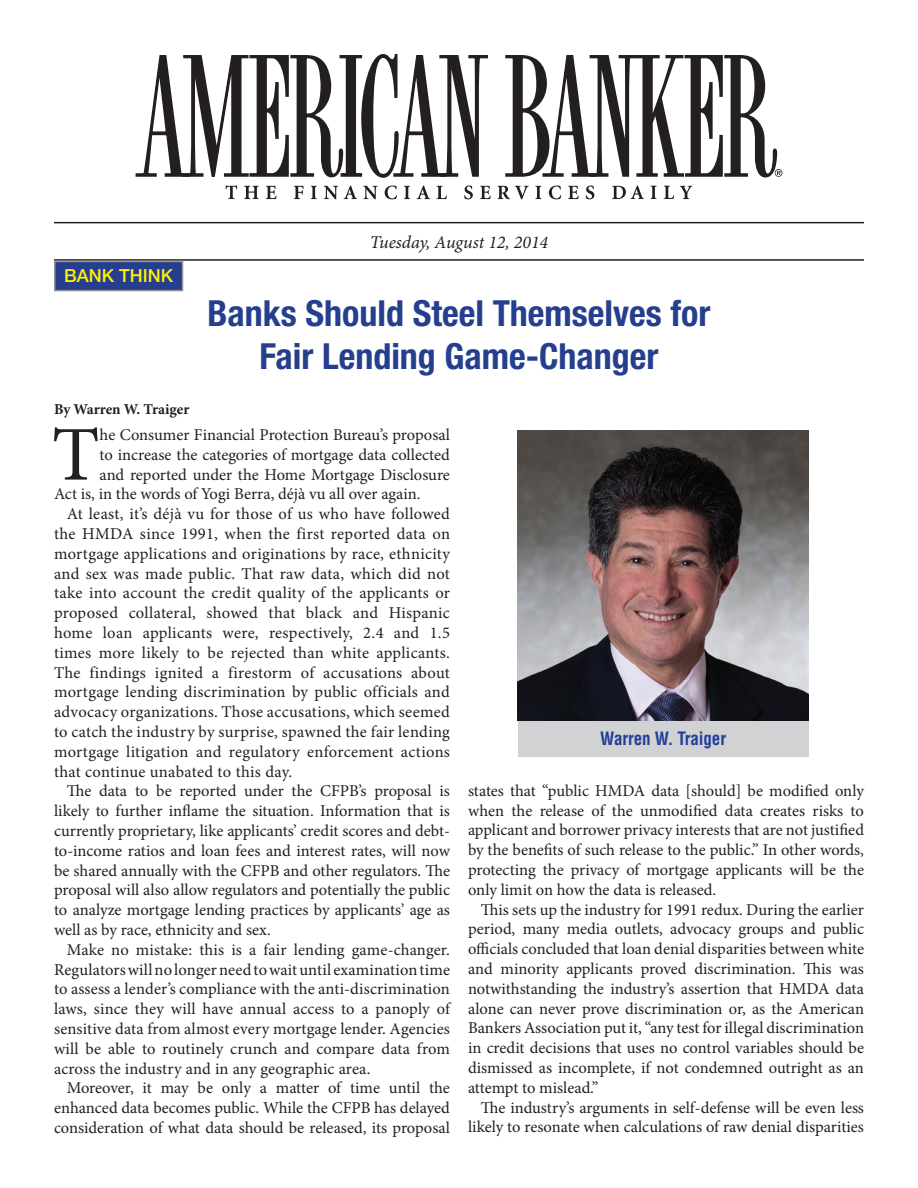
<style>
.page{position:relative;width:918px;height:1188px;background:#fff}
.page>*{position:absolute;margin:0;border:0;box-sizing:border-box;transform-origin:0 0}
.t1{font:77.4px "Minion Pro";color:#231f20}
.t2{font:700 condensed 36px/43.2px "Helvetica Neue LT Std";color:#253f8e;text-align:center}
.t3{font:italic 18px "Minion Pro";letter-spacing:-.005em;color:#231f20}
.t4{font:700 condensed 18px "Helvetica LT Std";letter-spacing:-.005em;color:#223f99;scale:.95 1}
.t5{font:500 18px "Helvetica Neue LT Std";color:#fff101}
.t6{font:16.5px/19.8px "Minion Pro";letter-spacing:.005em;color:#231f20;text-align:justify}
.t7{font:700 15px "Minion Pro";letter-spacing:-.005em;color:#231f20}
</style>
<div class="page">
<hr style="left:54px;top:222px;width:810px;height:1px;background:#231f20">
<hr style="left:54px;top:259px;width:810px;height:2px;background:#231f20">
<svg style="left:135px;top:54px;width:353px;height:124px"></svg>
<svg style="left:505px;top:55px;width:277px;height:123px"></svg>
<svg style="left:226px;top:185px;width:11px;height:14px"></svg>
<svg style="left:244px;top:186px;width:15px;height:13px"></svg>
<svg style="left:266px;top:186px;width:11px;height:13px"></svg>
<svg style="left:294px;top:186px;width:10px;height:13px"></svg>
<svg style="left:311px;top:186px;width:6px;height:13px"></svg>
<svg style="left:324px;top:186px;width:14px;height:13px"></svg>
<svg style="left:344px;top:186px;width:13px;height:13px"></svg>
<svg style="left:363px;top:186px;width:15px;height:13px"></svg>
<svg style="left:385px;top:186px;width:12px;height:13px"></svg>
<svg style="left:404px;top:186px;width:6px;height:13px"></svg>
<svg style="left:417px;top:186px;width:13px;height:13px"></svg>
<svg style="left:436px;top:186px;width:11px;height:13px"></svg>
<svg style="left:464px;top:186px;width:9px;height:13px"></svg>
<svg style="left:480px;top:186px;width:11px;height:13px"></svg>
<svg style="left:497px;top:186px;width:32px;height:13px"></svg>
<svg style="left:535px;top:186px;width:6px;height:13px"></svg>
<svg style="left:549px;top:186px;width:12px;height:13px"></svg>
<svg style="left:568px;top:186px;width:11px;height:13px"></svg>
<svg style="left:586px;top:186px;width:8px;height:13px"></svg>
<svg style="left:612px;top:185px;width:32px;height:14px"></svg>
<svg style="left:651px;top:186px;width:6px;height:13px"></svg>
<svg style="left:664px;top:186px;width:10px;height:13px"></svg>
<svg style="left:680px;top:186px;width:12px;height:13px"></svg>
<div style="left:55px;top:261px;width:128px;height:30px;background:#253f8e"></div>
<div style="left:54px;top:261px;width:129px;height:30px;border:2px solid #939598"></div>
<div style="left:518px;top:721px;width:291px;height:35px;background:#d1d2d4"></div>
<img style="left:518px;top:430px;width:290px;height:291px">
<p class="t5" style="left:64px;top:265px;width:111px">BANK THINK</p>
<p class="t7" style="left:54px;top:400px;width:137px">By Warren W. Traiger</p>
<p class="t3" style="left:370px;top:231px;width:180px">Tuesday, August 12, 2014</p>
<h2 class="t2" style="left:208px;top:291px;width:504px">Banks Should Steel Themselves for<br>Fair Lending Game-Changer</h2>
<h1 class="t1" style="left:52px;top:403px;width:49px">T</h1>
<p class="t6" style="left:100px;top:425px;width:352px">he Consumer Financial Protection Bureau’s proposal</p>
<p class="t6" style="left:100px;top:445px;width:352px">to increase the categories of mortgage data collected</p>
<p class="t6" style="left:100px;top:465px;width:352px">and reported under the Home Mortgage Disclosure</p>
<p class="t6" style="left:54px;top:484px;width:368px">Act is, in the words of Yogi Berra, déjà vu all over again.</p>
<p class="t6" style="left:67px;top:504px;width:385px">At least, it’s déjà vu for those of us who have followed</p>
<p class="t6" style="left:54px;top:524px;width:398px">the HMDA since 1991, when the first reported data on</p>
<p class="t6" style="left:54px;top:544px;width:397px">mortgage applications and originations by race, ethnicity</p>
<p class="t6" style="left:54px;top:564px;width:397px">and sex was made public. That raw data, which did not</p>
<p class="t6" style="left:54px;top:583px;width:398px">take into account the credit quality of the applicants or</p>
<p class="t6" style="left:54px;top:603px;width:397px">proposed collateral, showed that black and Hispanic</p>
<p class="t6" style="left:54px;top:623px;width:397px">home loan applicants were, respectively, 2.4 and 1.5</p>
<p class="t6" style="left:54px;top:643px;width:398px">times more likely to be rejected than white applicants.</p>
<p class="t6" style="left:54px;top:663px;width:398px">The findings ignited a firestorm of accusations about</p>
<p class="t6" style="left:54px;top:682px;width:397px">mortgage lending discrimination by public officials and</p>
<p class="t6" style="left:54px;top:702px;width:397px">advocacy organizations. Those accusations, which seemed</p>
<p class="t6" style="left:54px;top:722px;width:398px">to catch the industry by surprise, spawned the fair lending</p>
<p class="t6" style="left:54px;top:742px;width:397px">mortgage litigation and regulatory enforcement actions</p>
<p class="t6" style="left:54px;top:762px;width:240px">that continue unabated to this day.</p>
<p class="t6" style="left:67px;top:781px;width:385px">The data to be reported under the CFPB’s proposal is</p>
<p class="t6" style="left:54px;top:801px;width:397px">likely to further inflame the situation. Information that is</p>
<p class="t6" style="left:54px;top:821px;width:397px">currently proprietary, like applicants’ credit scores and debt-</p>
<p class="t6" style="left:54px;top:841px;width:397px">to-income ratios and loan fees and interest rates, will now</p>
<p class="t6" style="left:54px;top:861px;width:398px">be shared annually with the CFPB and other regulators. The</p>
<p class="t6" style="left:54px;top:880px;width:397px">proposal will also allow regulators and potentially the public</p>
<p class="t6" style="left:54px;top:900px;width:398px">to analyze mortgage lending practices by applicants’ age as</p>
<p class="t6" style="left:54px;top:920px;width:218px">well as by race, ethnicity and sex.</p>
<p class="t6" style="left:67px;top:940px;width:385px">Make no mistake: this is a fair lending game-changer.</p>
<p class="t6" style="left:54px;top:960px;width:398px">Regulators will no longer need to wait until examination time</p>
<p class="t6" style="left:54px;top:979px;width:397px">to assess a lender’s compliance with the anti-discrimination</p>
<p class="t6" style="left:54px;top:999px;width:397px">laws, since they will have annual access to a panoply of</p>
<p class="t6" style="left:54px;top:1019px;width:398px">sensitive data from almost every mortgage lender. Agencies</p>
<p class="t6" style="left:54px;top:1039px;width:397px">will be able to routinely crunch and compare data from</p>
<p class="t6" style="left:54px;top:1059px;width:318px">across the industry and in any geographic area.</p>
<p class="t6" style="left:67px;top:1078px;width:385px">Moreover, it may be only a matter of time until the</p>
<p class="t6" style="left:54px;top:1098px;width:398px">enhanced data becomes public. While the CFPB has delayed</p>
<p class="t6" style="left:54px;top:1118px;width:398px">consideration of what data should be released, its proposal</p>
<p class="t4" style="left:600px;top:727px;width:134px">Warren W. Traiger</p>
<p class="t6" style="left:468px;top:781px;width:398px">states that “public HMDA data [should] be modified only when the release of the unmodified data creates risks to applicant and borrower privacy interests that are not justified by the benefits of such release to the public.” In other words, protecting the privacy of mortgage applicants will be the only limit on how the data is released.</p>
<p class="t6" style="left:468px;top:900px;width:398px;text-indent:13px">This sets up the industry for 1991 redux. During the earlier period, many media outlets, advocacy groups and public officials concluded that loan denial disparities between white and minority applicants proved discrimination. This was notwithstanding the industry’s assertion that HMDA data alone can never prove discrimination or, as the American Bankers Association put it, “any test for illegal discrimination in credit decisions that uses no control variables should be dismissed as incomplete, if not condemned outright as an attempt to mislead.”</p>
<p class="t6" style="left:468px;top:1098px;width:398px;text-align:right">The industry’s arguments in self-defense will be even less likely to resonate when calculations of raw denial disparities</p>
</div>
